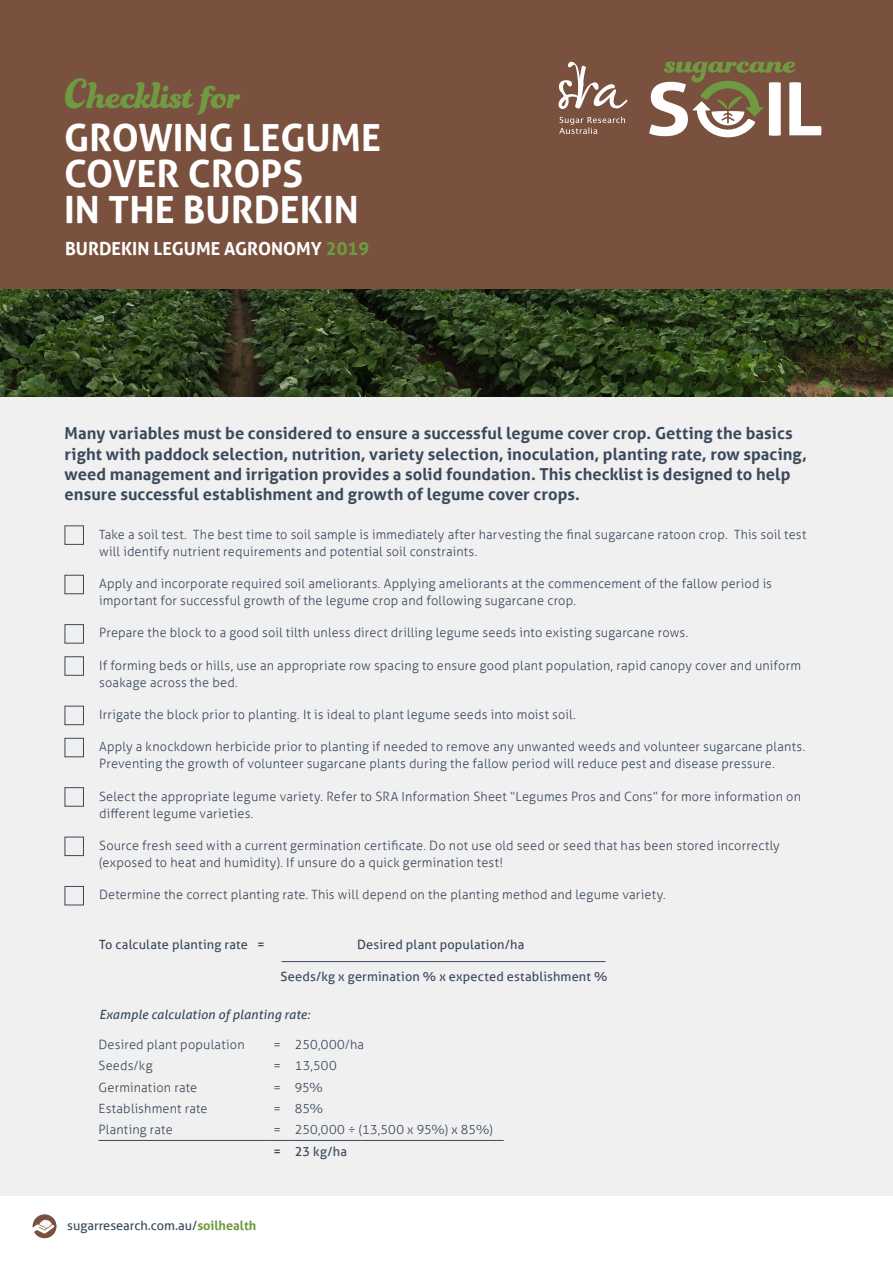
<style>
.page{position:relative;width:893px;height:1263px;background:#fff}
.page>*{position:absolute;margin:0;border:0;box-sizing:border-box;transform-origin:0 0}
.t1{font:45px "Funkydori";color:#709a41}
.t2{font:700 37.5px/36px "Aller";color:#fff}
.t3{font:700 18px "Aller";color:#fff}
.Intro{font:700 16.5px/20.2px "Aller";letter-spacing:.005em;color:#3b4a5b}
.Copy{font:300 12.75px/17.2px "Aller";letter-spacing:.015em;color:#3b4a5b}
.Copy-2{font:12.75px "Aller";letter-spacing:.01em;color:#3b4a5b}
.Copy-3{font:italic 12.75px "Aller";letter-spacing:.01em;color:#3b4a5b}
.s1{color:#709a41}
.s2{font-weight:700;color:#709a41}
</style>
<div class="page">
<div style="left:0;top:281px;width:893px;height:915px;background:#f0f0f1"></div>
<div style="left:0;top:0;width:893px;height:293px;background:#7a513e"></div>
<div style="left:65px;top:525px;width:19px;height:20px;border:1px solid #3b4a5b"></div>
<div style="left:65px;top:575px;width:19px;height:19px;border:1px solid #3b4a5b"></div>
<div style="left:65px;top:624px;width:19px;height:19px;border:1px solid #3b4a5b"></div>
<div style="left:65px;top:656px;width:19px;height:20px;border:1px solid #3b4a5b"></div>
<div style="left:65px;top:706px;width:19px;height:19px;border:1px solid #3b4a5b"></div>
<div style="left:65px;top:738px;width:19px;height:19px;border:1px solid #3b4a5b"></div>
<div style="left:65px;top:787px;width:19px;height:19px;border:1px solid #3b4a5b"></div>
<div style="left:65px;top:837px;width:19px;height:19px;border:1px solid #3b4a5b"></div>
<div style="left:65px;top:886px;width:19px;height:19px;border:1px solid #3b4a5b"></div>
<svg style="left:33px;top:1214px;width:24px;height:24px"></svg>
<hr style="left:281px;top:961px;width:325px;height:1px;background:#3b4a5b">
<hr style="left:98px;top:1140px;width:168px;height:1px;background:#3b4a5b">
<svg style="left:266px;top:1140px;width:29px;height:1px"></svg>
<hr style="left:295px;top:1140px;width:209px;height:1px;background:#3b4a5b">
<img style="left:0;top:289px;width:893px;height:107px">
<svg style="left:649px;top:61px;width:172px;height:76px"></svg>
<svg style="left:558px;top:62px;width:69px;height:47px"></svg>
<svg style="left:559px;top:117px;width:66px;height:17px"></svg>
<p class="t1" style="left:65px;top:66px;width:177px">Checklist for</p>
<p class="t2" style="left:64px;top:119px;width:318px">GROWING LEGUME<br>COVER CROPS<br>IN THE BURDEKIN</p>
<p class="t3" style="left:65px;top:237px;width:306px">BURDEKIN LEGUME AGRONOMY <span class="s1">2019</span></p>
<p class="Intro" style="left:65px;top:423px;width:744px">Many variables must be considered to ensure a successful legume cover crop. Getting the basics right with paddock selection, nutrition, variety selection, inoculation, planting rate, row spacing, weed management and irrigation provides a solid foundation. This checklist is designed to help ensure successful establishment and growth of legume cover crops.</p>
<p class="Copy" style="left:99px;top:525px;width:709px">Take a soil test. The best time to soil sample is immediately after harvesting the final sugarcane ratoon crop. This soil test will identify nutrient requirements and potential soil constraints.</p>
<p class="Copy" style="left:99px;top:575px;width:674px">Apply and incorporate required soil ameliorants. Applying ameliorants at the commencement of the fallow period is important for successful growth of the legume crop and following sugarcane crop.</p>
<p class="Copy" style="left:99px;top:624px;width:591px">Prepare the block to a good soil tilth unless direct drilling legume seeds into existing sugarcane rows.</p>
<p class="Copy" style="left:99px;top:656px;width:703px">If forming beds or hills, use an appropriate row spacing to ensure good plant population, rapid canopy cover and uniform soakage across the bed.</p>
<p class="Copy" style="left:99px;top:706px;width:478px">Irrigate the block prior to planting. It is ideal to plant legume seeds into moist soil.</p>
<p class="Copy" style="left:99px;top:738px;width:708px">Apply a knockdown herbicide prior to planting if needed to remove any unwanted weeds and volunteer sugarcane plants.<br>Preventing the growth of volunteer sugarcane plants during the fallow period will reduce pest and disease pressure.</p>
<p class="Copy" style="left:99px;top:787px;width:703px">Select the appropriate legume variety. Refer to SRA Information Sheet “Legumes Pros and Cons” for more information on different legume varieties.</p>
<p class="Copy" style="left:99px;top:837px;width:682px">Source fresh seed with a current germination certificate. Do not use old seed or seed that has been stored incorrectly (exposed to heat and humidity). If unsure do a quick germination test!</p>
<p class="Copy" style="left:99px;top:886px;width:568px">Determine the correct planting rate. This will depend on the planting method and legume variety.</p>
<p class="Copy-2" style="left:99px;top:936px;width:167px">To calculate planting rate =</p>
<p class="Copy-2" style="left:357px;top:936px;width:169px">Desired plant population/ha</p>
<p class="Copy-2" style="left:281px;top:968px;width:328px">Seeds/kg x germination % x expected establishment %</p>
<p class="Copy-3" style="left:99px;top:1007px;width:213px">Example calculation of planting rate:</p>
<p class="Copy" style="left:98px;top:1036px;width:148px">Desired plant population</p>
<p class="Copy" style="left:273px;top:1036px;width:9px">=</p>
<p class="Copy" style="left:295px;top:1036px;width:71px">250,000/ha</p>
<p class="Copy" style="left:98px;top:1057px;width:56px">Seeds/kg</p>
<p class="Copy" style="left:273px;top:1057px;width:9px">=</p>
<p class="Copy" style="left:295px;top:1057px;width:43px">13,500</p>
<p class="Copy" style="left:98px;top:1078px;width:100px">Germination rate</p>
<p class="Copy" style="left:273px;top:1078px;width:9px">=</p>
<p class="Copy" style="left:295px;top:1078px;width:30px">95%</p>
<p class="Copy" style="left:98px;top:1100px;width:111px">Establishment rate</p>
<p class="Copy" style="left:273px;top:1100px;width:9px">=</p>
<p class="Copy" style="left:295px;top:1100px;width:30px">85%</p>
<p class="Copy" style="left:98px;top:1121px;width:76px">Planting rate</p>
<p class="Copy" style="left:273px;top:1121px;width:9px">=</p>
<p class="Copy" style="left:295px;top:1121px;width:200px">250,000 ÷ (13,500 x 95%) x 85%)</p>
<p class="Copy-2" style="left:273px;top:1143px;width:9px">=</p>
<p class="Copy-2" style="left:295px;top:1143px;width:54px">23 kg/ha</p>
<p class="Copy-2" style="left:67px;top:1218px;width:191px">sugarresearch.com.au/<span class="s2">soilhealth</span></p>
</div>
